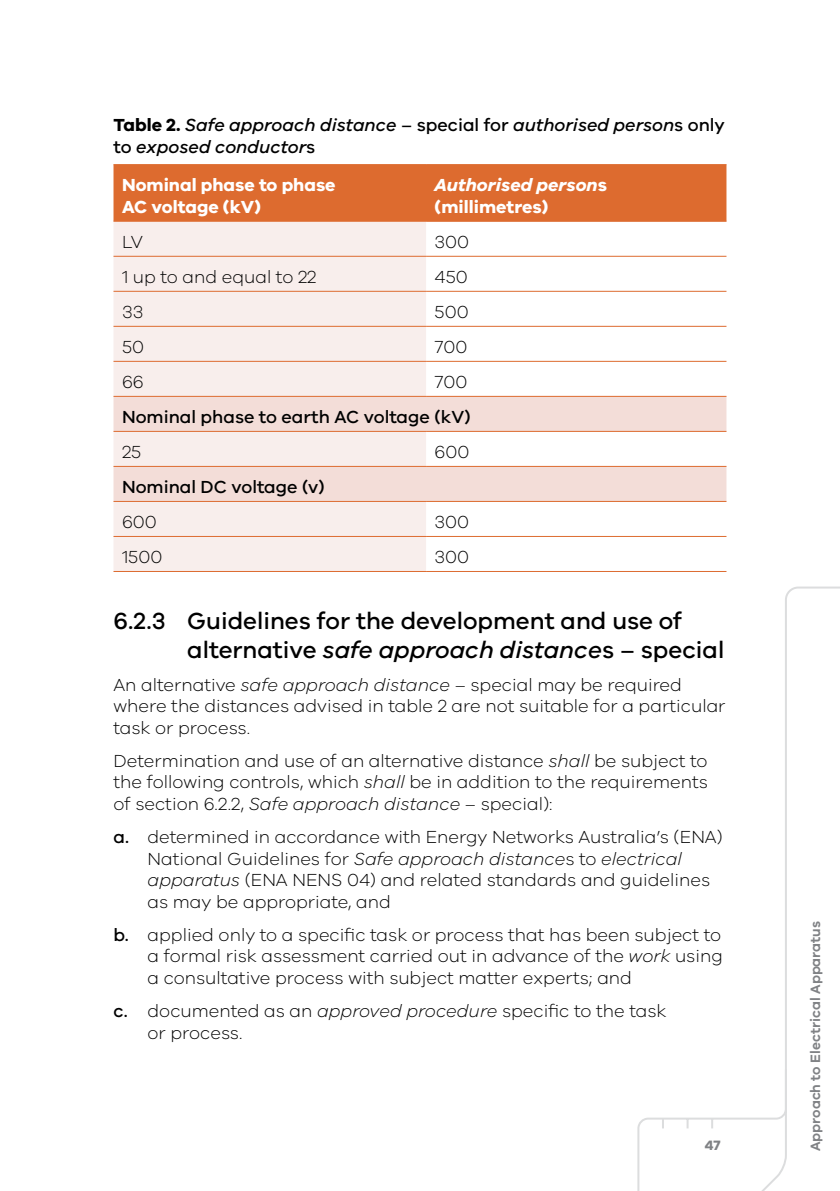
<style>
.page{position:relative;width:840px;height:1191px;background:#fff}
.page>*{position:absolute;margin:0;border:0;box-sizing:border-box;transform-origin:0 0}
.t1{font:500 24px/28.8px "VIC";color:#000}
.t2{font:300 18px/21.6px "VIC";color:#000}
.t3{font:italic 500 18px/21.6px "VIC";color:#000}
.t4{font:500 18px "VIC";color:#000}
.t5{font:700 18px/21.6px "VIC";color:#fff}
.t6{font:italic 700 18px/21.6px "VIC";color:#fff}
.t7{font:600 14px "VIC";color:#808285}
.t8{font:700 14px "VIC";color:#808285}
.s1{font-weight:700;font-style:normal}
.s2{font-style:normal}
.s3{font-style:italic}
.s4{font-weight:500}
</style>
<div class="page">
<div style="left:113px;top:165px;width:613px;height:56px;background:#dd6b2f"></div>
<div style="left:113px;top:222px;width:313px;height:349px;background:#f8eeec"></div>
<svg style="left:113px;top:397px;width:613px;height:104px;fill:#f3ddd8"></svg>
<hr style="left:113px;top:256px;width:313px;height:1px;background:#dd6b2f">
<hr style="left:426px;top:256px;width:300px;height:1px;background:#dd6b2f">
<hr style="left:113px;top:291px;width:313px;height:1px;background:#dd6b2f">
<hr style="left:426px;top:291px;width:300px;height:1px;background:#dd6b2f">
<hr style="left:113px;top:326px;width:313px;height:1px;background:#dd6b2f">
<hr style="left:426px;top:326px;width:300px;height:1px;background:#dd6b2f">
<hr style="left:113px;top:361px;width:313px;height:1px;background:#dd6b2f">
<hr style="left:426px;top:361px;width:300px;height:1px;background:#dd6b2f">
<hr style="left:113px;top:536px;width:313px;height:1px;background:#dd6b2f">
<hr style="left:426px;top:536px;width:300px;height:1px;background:#dd6b2f">
<hr style="left:113px;top:164px;width:313px;height:1px;background:#dd6b2f">
<hr style="left:426px;top:164px;width:300px;height:1px;background:#dd6b2f">
<hr style="left:113px;top:221px;width:313px;height:1px;background:#dd6b2f">
<hr style="left:113px;top:571px;width:313px;height:1px;background:#dd6b2f">
<hr style="left:426px;top:221px;width:300px;height:1px;background:#dd6b2f">
<hr style="left:426px;top:571px;width:300px;height:1px;background:#dd6b2f">
<hr style="left:113px;top:396px;width:313px;height:1px;background:#dd6b2f">
<hr style="left:426px;top:396px;width:300px;height:1px;background:#dd6b2f">
<hr style="left:113px;top:431px;width:313px;height:1px;background:#dd6b2f">
<hr style="left:426px;top:431px;width:300px;height:1px;background:#dd6b2f">
<hr style="left:113px;top:466px;width:313px;height:1px;background:#dd6b2f">
<hr style="left:426px;top:466px;width:300px;height:1px;background:#dd6b2f">
<hr style="left:113px;top:501px;width:313px;height:1px;background:#dd6b2f">
<hr style="left:426px;top:501px;width:300px;height:1px;background:#dd6b2f">
<svg style="left:637px;top:586px;width:202px;height:605px"></svg>
<p class="t3" style="left:113px;top:114px;width:612px"><span class="s1">Table 2.</span> Safe approach distance <span class="s2">– special for</span> authorised person<span class="s2">s only to</span> exposed conductor<span class="s2">s</span></p>
<p class="t5" style="left:122px;top:174px;width:215px">Nominal phase to phase<br>AC voltage (kV)</p>
<p class="t6" style="left:434px;top:174px;width:174px">Authorised person<span class="s2">s (millimetres)</span></p>
<p class="t2" style="left:122px;top:230px;width:22px">LV</p>
<p class="t2" style="left:434px;top:230px;width:36px">300</p>
<p class="t2" style="left:122px;top:265px;width:196px">1 up to and equal to 22</p>
<p class="t2" style="left:434px;top:265px;width:35px">450</p>
<p class="t2" style="left:122px;top:300px;width:23px">33</p>
<p class="t2" style="left:434px;top:300px;width:36px">500</p>
<p class="t2" style="left:122px;top:335px;width:24px">50</p>
<p class="t2" style="left:434px;top:335px;width:34px">700</p>
<p class="t2" style="left:122px;top:370px;width:23px">66</p>
<p class="t2" style="left:434px;top:370px;width:34px">700</p>
<p class="t4" style="left:122px;top:406px;width:350px">Nominal phase to earth AC voltage (kV)</p>
<p class="t2" style="left:122px;top:440px;width:21px">25</p>
<p class="t2" style="left:434px;top:440px;width:36px">600</p>
<p class="t4" style="left:122px;top:476px;width:204px">Nominal DC voltage (v)</p>
<p class="t2" style="left:122px;top:510px;width:36px">600</p>
<p class="t2" style="left:434px;top:510px;width:36px">300</p>
<p class="t2" style="left:122px;top:545px;width:42px">1500</p>
<p class="t2" style="left:434px;top:545px;width:36px">300</p>
<h1 class="t1" style="left:187px;top:605px;width:538px;text-indent:-74px">6.2.3 Guidelines for the development and use of alternative <span class="s3">safe approach distance</span>s – special</h1>
<p class="t2" style="left:113px;top:673px;width:613px">An alternative <span class="s3">safe approach distance</span> – special may be required where the distances advised in table 2 are not suitable for a particular task or process.</p>
<p class="t2" style="left:113px;top:749px;width:595px;text-align:justify">Determination and use of an alternative distance <span class="s3">shall</span> be subject to the following controls, which <span class="s3">shall</span> be in addition to the requirements of section 6.2.2, <span class="s3">Safe approach distance</span> – special):</p>
<p class="t2" style="left:147px;top:825px;width:576px;text-indent:-34px"><span class="s4">a.</span> determined in accordance with Energy Networks Australia’s (ENA)<br>National Guidelines for <span class="s3">Safe approach distance</span>s to <span class="s3">electrical apparatus</span> (ENA NENS 04) and related standards and guidelines as may be appropriate, and</p>
<p class="t2" style="left:147px;top:923px;width:576px;text-align:justify;text-indent:-34px"><span class="s4">b.</span> applied only to a specific task or process that has been subject to a formal risk assessment carried out in advance of the <span class="s3">work</span> using a consultative process with subject matter experts; and</p>
<p class="t2" style="left:147px;top:999px;width:520px;text-indent:-34px"><span class="s4">c.</span> documented as an <span class="s3">approved procedure</span> specific to the task or process.</p>
<p class="t8" style="left:704px;top:1136px;width:17px">47</p>
<p class="t7" style="left:806px;top:1151px;width:232px;rotate:-90deg">Approach to Electrical Apparatus</p>
</div>
